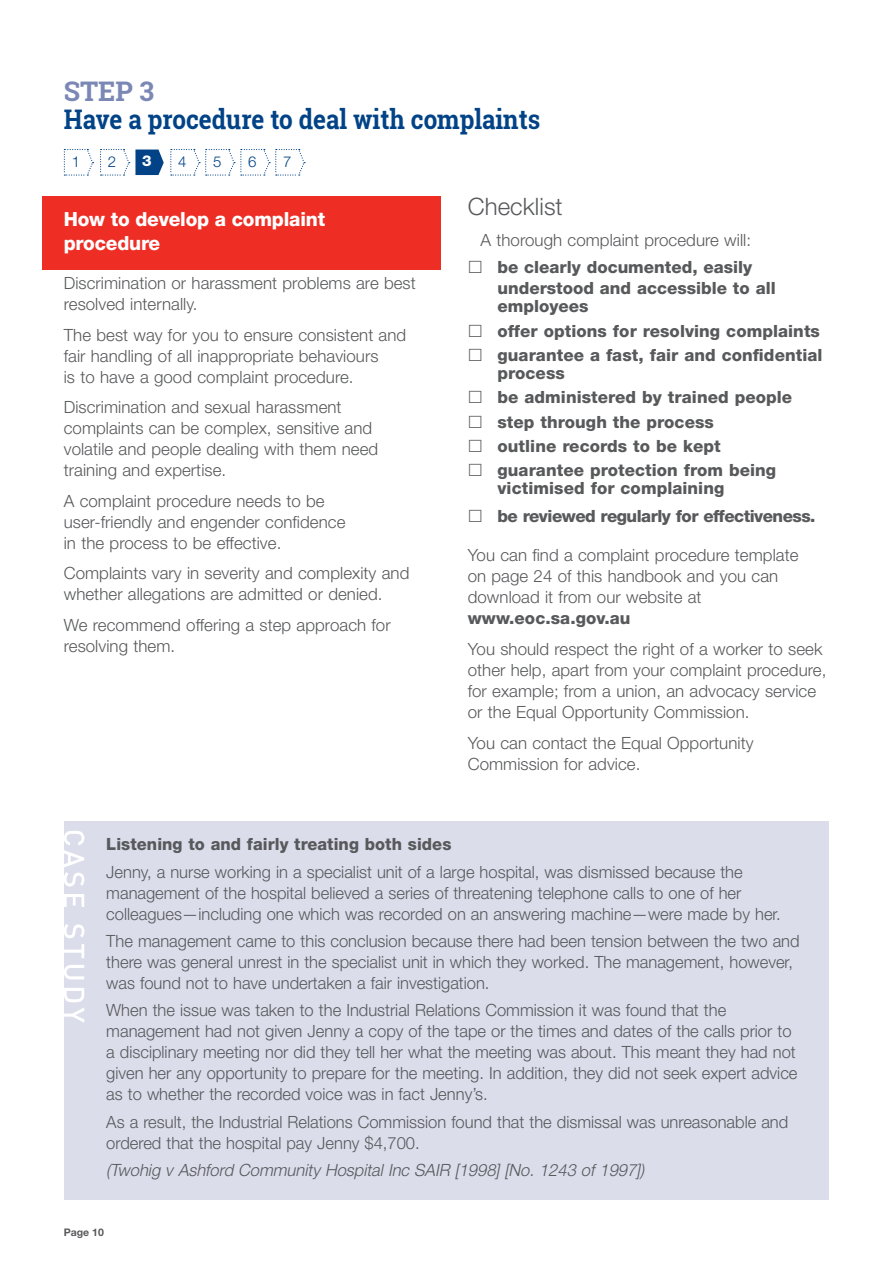
<style>
.page{position:relative;width:893px;height:1263px;background:#fff}
.page>*{position:absolute;margin:0;border:0;box-sizing:border-box;transform-origin:0 0}
.Steps{font:700 27px/28.5px "Roboto Slab";color:#014386;scale:.9 1}
.Checklist_header{font:300 24px "Helvetica Neue";letter-spacing:.005em;color:#58595b}
.Headings_H2{font:800 19.5px/23.4px "Helvetica Neue LT Std";letter-spacing:-.01em;color:#fff}
.case_study_text{font:300 16.8px/21px "Helvetica Neue";color:#58595b}
.Body_text{font:300 16.8px/21px "Helvetica Neue";letter-spacing:.005em;color:#58595b}
.case_study_header{font:800 16.8px/18px "Helvetica Neue LT Std";letter-spacing:.005em;color:#58595b}
.case_study_text-2{font:italic 300 16.8px "Helvetica Neue";color:#58595b}
.case_study_header-2{font:800 16.8px "Helvetica Neue LT Std";letter-spacing:-.03em;color:#58595b}
.Body_text-2{font:300 15px "Helvetica Neue";color:#014386}
.Body_text-3{font:800 15px "Helvetica Neue LT Std";color:#fff}
.t1{font:700 10.5px "Helvetica Neue LT Std";color:#58595b}
.s1{color:#7b87b5}
.s2{font-family:"Helvetica Neue LT Std";font-weight:800}
</style>
<div class="page">
<div style="left:42px;top:196px;width:399px;height:73px;background:#ee2e24"></div>
<div style="left:65px;top:821px;width:764px;height:378px;background:#dbddeb"></div>
<svg style="left:64px;top:831px;width:20px;height:192px"></svg>
<svg style="left:100px;top:149px;width:64px;height:27px"></svg>
<svg style="left:170px;top:149px;width:135px;height:27px"></svg>
<svg style="left:64px;top:149px;width:30px;height:27px"></svg>
<h1 class="Steps" style="left:64px;top:76px;width:531px"><span class="s1">STEP 3<br></span>Have a procedure to deal with complaints</h1>
<p class="Body_text-2" style="left:72px;top:152px;width:10px">1</p>
<p class="Body_text-2" style="left:108px;top:152px;width:10px">2</p>
<p class="Body_text-3" style="left:142px;top:151px;width:11px">3</p>
<p class="Body_text-2" style="left:178px;top:152px;width:10px">4</p>
<p class="Body_text-2" style="left:213px;top:152px;width:10px">5</p>
<p class="Body_text-2" style="left:248px;top:152px;width:10px">6</p>
<p class="Body_text-2" style="left:283px;top:152px;width:10px">7</p>
<h2 class="Headings_H2" style="left:64px;top:207px;width:263px">How to develop a complaint procedure</h2>
<p class="Body_text" style="left:64px;top:272px;width:354px">Discrimination or harassment problems are best resolved internally.</p>
<p class="Body_text" style="left:64px;top:324px;width:344px">The best way for you to ensure consistent and fair handling of all inappropriate behaviours<br>is to have a good complaint procedure.</p>
<p class="Body_text" style="left:64px;top:396px;width:316px">Discrimination and sexual harassment complaints can be complex, sensitive and volatile and people dealing with them need training and expertise.</p>
<p class="Body_text" style="left:64px;top:490px;width:283px">A complaint procedure needs to be user-friendly and engender confidence in the process to be effective.</p>
<p class="Body_text" style="left:64px;top:563px;width:347px">Complaints vary in severity and complexity and whether allegations are admitted or denied.</p>
<p class="Body_text" style="left:64px;top:614px;width:328px">We recommend offering a step approach for resolving them.</p>
<h4 class="Checklist_header" style="left:468px;top:192px;width:96px">Checklist</h4>
<p class="Body_text" style="left:480px;top:229px;width:272px">A thorough complaint procedure will:</p>
<p class="case_study_header" style="left:497px;top:257px;width:280px;line-height:21px">be clearly documented, easily understood and accessible to all</p>
<p class="case_study_header" style="left:497px;top:297px;width:92px">employees</p>
<p class="case_study_header" style="left:497px;top:321px;width:324px">offer options for resolving complaints</p>
<p class="case_study_header" style="left:497px;top:346px;width:326px">guarantee a fast, fair and confidential process</p>
<p class="case_study_header" style="left:497px;top:388px;width:296px">be administered by trained people</p>
<p class="case_study_header" style="left:497px;top:413px;width:218px">step through the process</p>
<p class="case_study_header" style="left:497px;top:437px;width:225px">outline records to be kept</p>
<p class="case_study_header" style="left:497px;top:461px;width:280px">guarantee protection from being victimised for complaining</p>
<p class="case_study_header-2" style="left:497px;top:506px;width:317px">be reviewed regularly for effectiveness.</p>
<p class="Body_text" style="left:468px;top:544px;width:332px">You can find a complaint procedure template on page 24 of this handbook and you can download it from our website at <span class="s2">www.eoc.sa.gov.au</span></p>
<p class="Body_text" style="left:468px;top:638px;width:360px">You should respect the right of a worker to seek other help, apart from your complaint procedure, for example; from a union, an advocacy service or the Equal Opportunity Commission.</p>
<p class="Body_text" style="left:468px;top:732px;width:287px">You can contact the Equal Opportunity<br>Commission for advice.</p>
<h4 class="case_study_header" style="left:106px;top:835px;width:347px">Listening to and fairly treating both sides</h4>
<p class="case_study_text" style="left:106px;top:861px;width:676px">Jenny, a nurse working in a specialist unit of a large hospital, was dismissed because the management of the hospital believed a series of threatening telephone calls to one of her colleagues—including one which was recorded on an answering machine—were made by her.</p>
<p class="case_study_text" style="left:106px;top:930px;width:695px">The management came to this conclusion because there had been tension between the two and there was general unrest in the specialist unit in which they worked. The management, however, was found not to have undertaken a fair investigation.</p>
<p class="case_study_text" style="left:106px;top:999px;width:693px">When the issue was taken to the Industrial Relations Commission it was found that the management had not given Jenny a copy of the tape or the times and dates of the calls prior to a disciplinary meeting nor did they tell her what the meeting was about. This meant they had not given her any opportunity to prepare for the meeting. In addition, they did not seek expert advice as to whether the recorded voice was in fact Jenny’s.</p>
<p class="case_study_text" style="left:106px;top:1111px;width:683px">As a result, the Industrial Relations Commission found that the dismissal was unreasonable and ordered that the hospital pay Jenny $4,700.</p>
<p class="case_study_text-2" style="left:106px;top:1160px;width:539px">(Twohig v Ashford Community Hospital Inc SAIR [1998] [No. 1243 of 1997])</p>
<p class="t1" style="left:64px;top:1226px;width:42px">Page 10</p>
</div>
